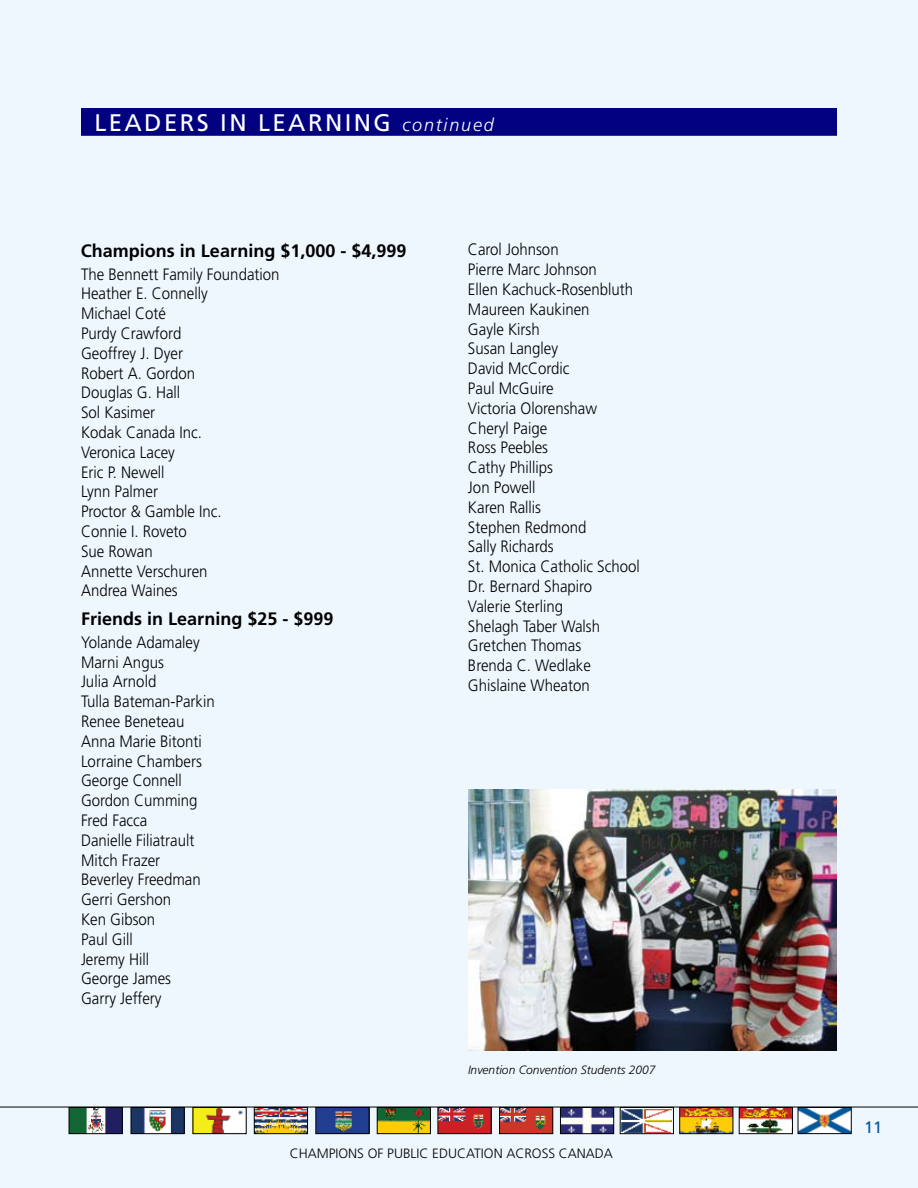
<style>
.page{position:relative;width:918px;height:1188px;background:#eef7fd}
.page>*{position:absolute;margin:0;border:0;box-sizing:border-box;transform-origin:0 0}
.t1{font:24px "Frutiger LT Std";letter-spacing:.1em;color:#fff}
.t2{font:700 18px "Frutiger LT Std";color:#000}
.t3{font:300 16.5px/19.8px "Frutiger LT Std";color:#000;scale:.91 1}
.t4{font:16.5px "Frutiger LT Std";color:#0054a6}
.t5{font:300 13.5px "Frutiger LT Std";color:#000}
.t6{font:italic 300 12px "Frutiger LT Std";color:#000}
.s1{font-weight:300;font-style:italic;font-size:18px}
</style>
<div class="page">
<img style="left:622px;top:1109px;width:50px;height:23px">
<div style="left:620px;top:1107px;width:54px;height:27px;border:1px solid #000"></div>
<img style="left:501px;top:1109px;width:50px;height:23px">
<div style="left:499px;top:1107px;width:54px;height:27px;border:1px solid #000"></div>
<img style="left:256px;top:1109px;width:50px;height:23px">
<div style="left:254px;top:1107px;width:54px;height:27px;border:1px solid #000"></div>
<img style="left:440px;top:1109px;width:50px;height:23px">
<div style="left:438px;top:1107px;width:54px;height:27px;border:1px solid #000"></div>
<img style="left:379px;top:1109px;width:50px;height:23px">
<div style="left:377px;top:1107px;width:54px;height:27px;border:1px solid #000"></div>
<img style="left:133px;top:1109px;width:50px;height:23px">
<div style="left:131px;top:1107px;width:54px;height:27px;border:1px solid #000"></div>
<img style="left:71px;top:1109px;width:50px;height:23px">
<div style="left:69px;top:1107px;width:54px;height:27px;border:1px solid #000"></div>
<img style="left:317px;top:1109px;width:50px;height:23px">
<div style="left:315px;top:1107px;width:54px;height:27px;border:1px solid #000"></div>
<img style="left:800px;top:1109px;width:50px;height:23px">
<div style="left:798px;top:1107px;width:54px;height:27px;border:1px solid #000"></div>
<img style="left:741px;top:1109px;width:50px;height:23px">
<div style="left:739px;top:1107px;width:54px;height:27px;border:1px solid #000"></div>
<img style="left:195px;top:1109px;width:50px;height:23px">
<div style="left:193px;top:1107px;width:54px;height:27px;border:1px solid #000"></div>
<img style="left:681px;top:1109px;width:50px;height:23px">
<div style="left:679px;top:1107px;width:54px;height:27px;border:1px solid #000"></div>
<img style="left:562px;top:1109px;width:50px;height:23px">
<div style="left:560px;top:1107px;width:54px;height:27px;border:1px solid #000"></div>
<hr style="left:81px;top:134px;width:756px;height:2px;background:#000">
<hr style="left:0;top:1107px;width:918px;height:1px;background:#000">
<div style="left:81px;top:108px;width:756px;height:27px;background:#000080"></div>
<img style="left:468px;top:789px;width:369px;height:262px">
<h1 class="t1" style="left:94px;top:108px;width:401px">LEADERS IN LEARNING <span class="s1">continued</span></h1>
<p class="t2" style="left:81px;top:240px;width:327px">Champions in Learning $1,000 - $4,999</p>
<p class="t3" style="left:81px;top:264px;width:220px">The Bennett Family Foundation<br>Heather E. Connelly<br>Michael Coté<br>Purdy Crawford<br>Geoffrey J. Dyer<br>Robert A. Gordon<br>Douglas G. Hall<br>Sol Kasimer<br>Kodak Canada Inc.<br>Veronica Lacey<br>Eric P. Newell<br>Lynn Palmer<br>Proctor &amp; Gamble Inc.<br>Connie I. Roveto<br>Sue Rowan<br>Annette Verschuren<br>Andrea Waines</p>
<p class="t2" style="left:81px;top:608px;width:254px">Friends in Learning $25 - $999</p>
<p class="t3" style="left:81px;top:632px;width:148px">Yolande Adamaley<br>Marni Angus<br>Julia Arnold<br>Tulla Bateman-Parkin<br>Renee Beneteau<br>Anna Marie Bitonti<br>Lorraine Chambers<br>George Connell<br>Gordon Cumming<br>Fred Facca<br>Danielle Filiatrault<br>Mitch Frazer<br>Beverley Freedman<br>Gerri Gershon<br>Ken Gibson<br>Paul Gill<br>Jeremy Hill<br>George James<br>Garry Jeffery</p>
<p class="t3" style="left:468px;top:240px;width:190px">Carol Johnson<br>Pierre Marc Johnson<br>Ellen Kachuck-Rosenbluth<br>Maureen Kaukinen<br>Gayle Kirsh<br>Susan Langley<br>David McCordic<br>Paul McGuire<br>Victoria Olorenshaw<br>Cheryl Paige<br>Ross Peebles<br>Cathy Phillips<br>Jon Powell<br>Karen Rallis<br>Stephen Redmond<br>Sally Richards<br>St. Monica Catholic School<br>Dr. Bernard Shapiro<br>Valerie Sterling<br>Shelagh Taber Walsh<br>Gretchen Thomas<br>Brenda C. Wedlake<br>Ghislaine Wheaton</p>
<p class="t6" style="left:468px;top:1063px;width:189px">Invention Convention Students 2007</p>
<p class="t5" style="left:290px;top:1146px;width:19px">Champ</p>
<p class="t5" style="left:336px;top:1146px;width:13px">ions</p>
<p class="t5" style="left:368px;top:1146px;width:173px">of public education ac ross</p>
<p class="t5" style="left:559px;top:1146px;width:19px">Cana</p>
<p class="t5" style="left:595px;top:1146px;width:17px">da</p>
<p class="t4" style="left:864px;top:1117px;width:20px">11</p>
</div>
